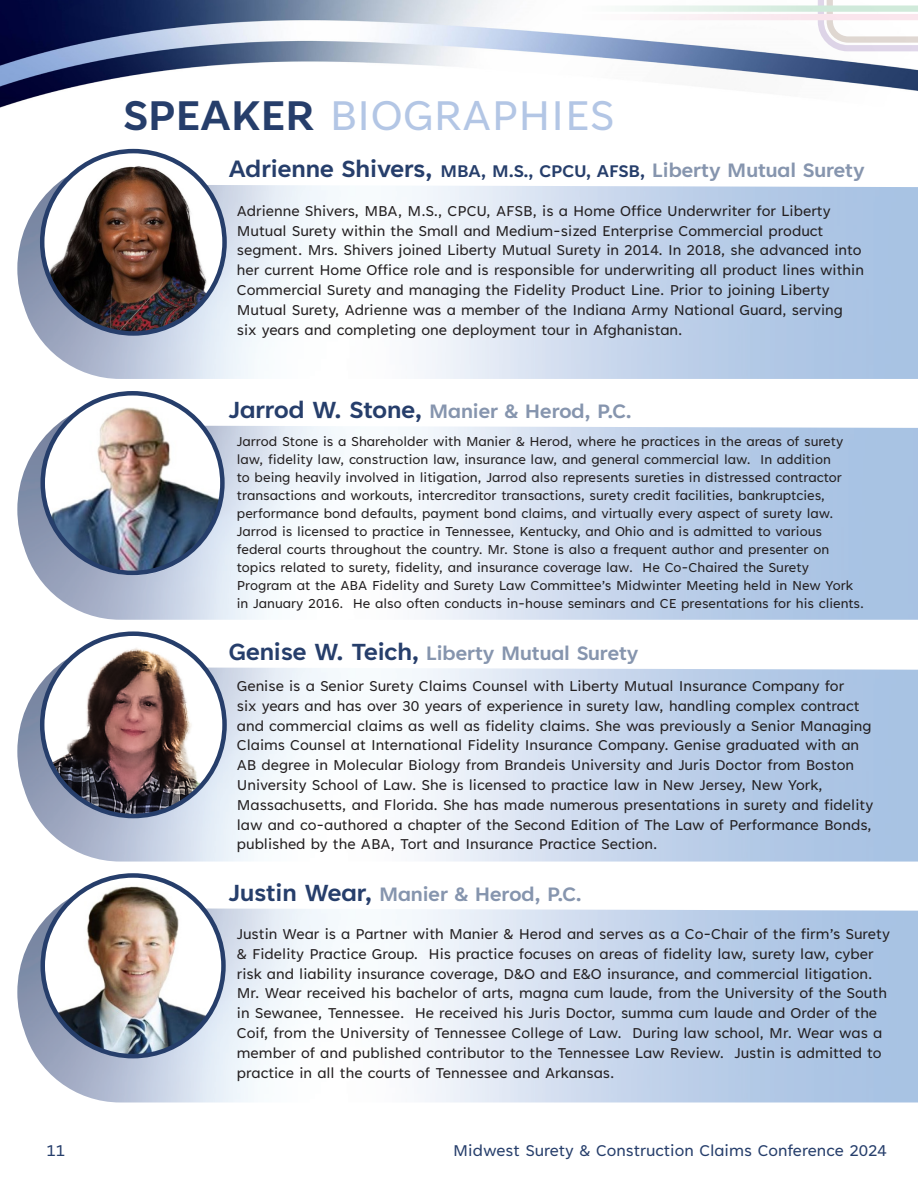
<style>
.page{position:relative;width:918px;height:1188px;background:#fff}
.page>*{position:absolute;margin:0;border:0;box-sizing:border-box;transform-origin:0 0}
.t1{font:48px "Tenorite";color:#b3c6e5}
.t2{font:700 22.5px "Tenorite";color:#8695ae}
.t3{font:700 19.5px "Tenorite";color:#263e6b}
.t4{font:18px "Tenorite";color:#263e6b}
.t5{font:16.5px/19.8px "Tenorite";color:#231f20}
.t6{font:15px/18px "Tenorite";color:#231f20}
.s1{font-weight:700;color:#263e6b}
.s2{font-size:27px}
.s3{font-size:22.5px;color:#8695ae}
.s4{font-size:27px;color:#263e6b}
</style>
<div class="page">
<img style="left:0;top:0;width:918px;height:108px">
<div style="left:262px;top:98px;width:394px;height:30px;background:#fff"></div>
<svg style="left:815px;top:0;width:103px;height:53px"></svg>
<svg style="left:114px;top:5px;width:804px;height:7px"></svg>
<svg style="left:114px;top:14px;width:804px;height:6px"></svg>
<img style="left:17px;top:881px;width:901px;height:222px">
<img style="left:43px;top:875px;width:180px;height:181px;border-radius:90px">
<div style="left:40px;top:873px;width:186px;height:185px;border:4px solid #263e6b;border-radius:50%"></div>
<img style="left:43px;top:397px;width:179px;height:176px">
<div style="left:40px;top:391px;width:185px;height:184px;border:4px solid #263e6b;border-radius:50%"></div>
<img style="left:17px;top:640px;width:901px;height:222px">
<img style="left:42px;top:641px;width:183px;height:175px">
<div style="left:40px;top:631px;width:187px;height:187px;border:4px solid #263e6b;border-radius:50%"></div>
<img style="left:17px;top:158px;width:901px;height:221px">
<img style="left:42px;top:151px;width:183px;height:182px;border-radius:91px">
<div style="left:40px;top:149px;width:187px;height:187px;border:4px solid #263e6b;border-radius:50%"></div>
<h1 class="t1" style="left:123px;top:90px;width:493px"><span class="s1">SPEAKER</span> BIOGRAPHIES</h1>
<p class="t3" style="left:229px;top:161px;width:637px"><span class="s2">Adrienne Shivers,</span> MBA, M.S., CPCU, AFSB, <span class="s3">Liberty Mutual Surety</span></p>
<p class="t5" style="left:237px;top:202px;width:629px">Adrienne Shivers, MBA, M.S., CPCU, AFSB, is a Home Office Underwriter for Liberty Mutual Surety within the Small and Medium-sized Enterprise Commercial product segment. Mrs. Shivers joined Liberty Mutual Surety in 2014. In 2018, she advanced into her current Home Office role and is responsible for underwriting all product lines within Commercial Surety and managing the Fidelity Product Line. Prior to joining Liberty Mutual Surety, Adrienne was a member of the Indiana Army National Guard, serving six years and completing one deployment tour in Afghanistan.</p>
<p class="t2" style="left:229px;top:399px;width:404px"><span class="s4">Jarrod W. Stone,</span> Manier &amp; Herod, P.C.</p>
<p class="t6" style="left:237px;top:433px;width:629px">Jarrod Stone is a Shareholder with Manier &amp; Herod, where he practices in the areas of surety law, fidelity law, construction law, insurance law, and general commercial law. In addition<br>to being heavily involved in litigation, Jarrod also represents sureties in distressed contractor transactions and workouts, intercreditor transactions, surety credit facilities, bankruptcies, performance bond defaults, payment bond claims, and virtually every aspect of surety law.<br>Jarrod is licensed to practice in Tennessee, Kentucky, and Ohio and is admitted to various federal courts throughout the country. Mr. Stone is also a frequent author and presenter on topics related to surety, fidelity, and insurance coverage law. He Co-Chaired the Surety Program at the ABA Fidelity and Surety Law Committee’s Midwinter Meeting held in New York in January 2016. He also often conducts in-house seminars and CE presentations for his clients.</p>
<p class="t2" style="left:229px;top:641px;width:411px"><span class="s4">Genise W. Teich,</span> Liberty Mutual Surety</p>
<p class="t5" style="left:237px;top:677px;width:638px">Genise is a Senior Surety Claims Counsel with Liberty Mutual Insurance Company for<br>six years and has over 30 years of experience in surety law, handling complex contract and commercial claims as well as fidelity claims. She was previously a Senior Managing Claims Counsel at International Fidelity Insurance Company. Genise graduated with an AB degree in Molecular Biology from Brandeis University and Juris Doctor from Boston University School of Law. She is licensed to practice law in New Jersey, New York, Massachusetts, and Florida. She has made numerous presentations in surety and fidelity law and co-authored a chapter of the Second Edition of The Law of Performance Bonds, published by the ABA, Tort and Insurance Practice Section.</p>
<p class="t2" style="left:229px;top:882px;width:354px"><span class="s4">Justin Wear,</span> Manier &amp; Herod, P.C.</p>
<p class="t5" style="left:237px;top:925px;width:655px">Justin Wear is a Partner with Manier &amp; Herod and serves as a Co-Chair of the firm’s Surety &amp; Fidelity Practice Group. His practice focuses on areas of fidelity law, surety law, cyber risk and liability insurance coverage, D&amp;O and E&amp;O insurance, and commercial litigation.<br>Mr. Wear received his bachelor of arts, magna cum laude, from the University of the South in Sewanee, Tennessee. He received his Juris Doctor, summa cum laude and Order of the Coif, from the University of Tennessee College of Law. During law school, Mr. Wear was a member of and published contributor to the Tennessee Law Review. Justin is admitted to practice in all the courts of Tennessee and Arkansas.</p>
<p class="t4" style="left:46px;top:1141px;width:20px">11</p>
<p class="t4" style="left:453px;top:1141px;width:435px">Midwest Surety &amp; Construction Claims Conference 2024</p>
</div>
